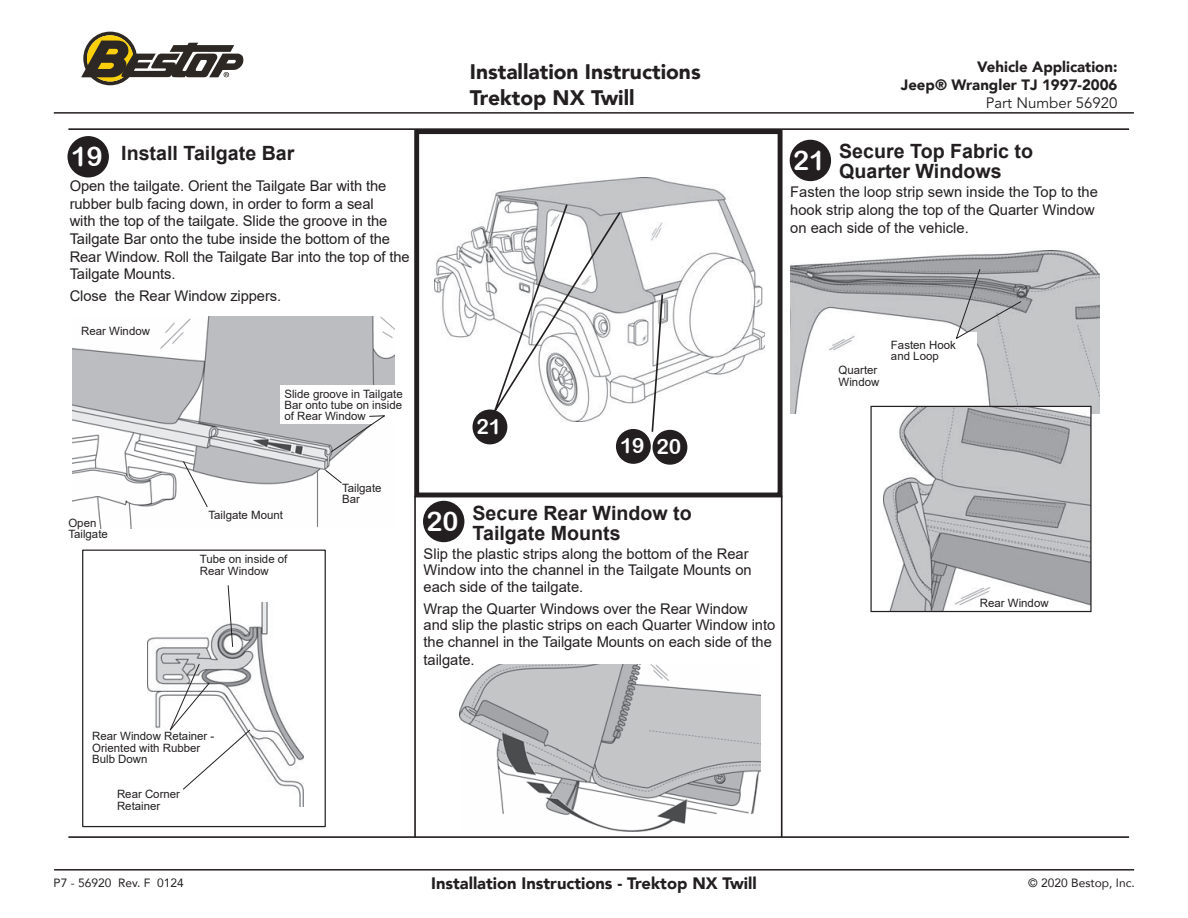
<style>
.page{position:relative;width:1188px;height:918px;background:#fff}
.page>*{position:absolute;margin:0;border:0;box-sizing:border-box;transform-origin:0 0}
.t1{font:27px "Arial Rounded MT Bold";color:#fff}
.t2{font:900 21px/25.2px "Avenir";color:#231f20}
.t3{font:21px "Arial Rounded MT Bold";color:#fff}
.t4{font:700 19.65px/19.6px "Arial";color:#231f20}
.t5{font:900 16.5px "Avenir";color:#231f20}
.t6{font:900 15px/18px "Avenir";color:#231f20;text-align:right}
.t7{font:15px "Avenir";color:#231f20}
.t8{font:14.7px/17.7px "Arial";letter-spacing:-.005em;color:#231f20}
.t9{font:12px "Avenir";color:#231f20}
.t10{font:11.4px/11.4px "Arial";color:#231f20}
</style>
<div class="page">
<hr style="left:54px;top:112px;width:1080px;height:2px;background:#231f20">
<hr style="left:54px;top:869px;width:1080px;height:2px;background:#231f20">
<svg style="left:81px;top:32px;width:163px;height:53px"></svg>
<hr style="left:68px;top:128px;width:1061px;height:2px;background:#231f20">
<hr style="left:68px;top:836px;width:1061px;height:2px;background:#231f20">
<img style="left:73px;top:316px;width:321px;height:212px">
<div style="left:414px;top:129px;width:369px;height:368px;border:5px solid #231f20"></div>
<img style="left:435px;top:178px;width:330px;height:240px">
<hr style="left:414px;top:496px;width:2px;height:341px;background:#231f20">
<hr style="left:781px;top:496px;width:2px;height:341px;background:#231f20">
<img style="left:147px;top:602px;width:156px;height:205px">
<div style="left:136px;top:788px;width:20px;height:26px;background:#fff"></div>
<svg style="left:227px;top:585px;width:7px;height:63px"></svg>
<svg style="left:169px;top:663px;width:82px;height:127px"></svg>
<svg style="left:324px;top:469px;width:19px;height:15px"></svg>
<div style="left:281px;top:386px;width:125px;height:38px;background:#fff"></div>
<svg style="left:182px;top:460px;width:26px;height:48px"></svg>
<svg style="left:330px;top:415px;width:57px;height:38px"></svg>
<div style="left:82px;top:550px;width:244px;height:277px;border:1px solid #231f20"></div>
<img style="left:460px;top:664px;width:301px;height:168px">
<svg style="left:651px;top:293px;width:13px;height:141px"></svg>
<img style="left:790px;top:251px;width:309px;height:163px">
<div style="left:887px;top:332px;width:90px;height:37px;background:#fff"></div>
<div style="left:835px;top:360px;width:47px;height:32px;background:#fff"></div>
<svg style="left:955px;top:268px;width:67px;height:72px;background:#abacaf"></svg>
<div style="left:871px;top:406px;width:220px;height:206px;background:#fff"></div>
<img style="left:884px;top:408px;width:206px;height:202px">
<div style="left:870px;top:406px;width:222px;height:206px;border:1px solid #231f20"></div>
<svg style="left:488px;top:203px;width:134px;height:220px"></svg>
<div style="left:617px;top:430px;width:33px;height:33px;background:#231f20;border-radius:50%"></div>
<div style="left:616px;top:429px;width:35px;height:35px;border:2px solid #231f20;border-radius:50%"></div>
<div style="left:68px;top:137px;width:40px;height:40px;background:#231f20;border-radius:50%"></div>
<div style="left:67px;top:136px;width:42px;height:41px;border:2px solid #231f20;border-radius:50%"></div>
<div style="left:424px;top:502px;width:40px;height:39px;background:#231f20;border-radius:50%"></div>
<div style="left:423px;top:501px;width:41px;height:41px;border:2px solid #231f20;border-radius:50%"></div>
<div style="left:790px;top:141px;width:40px;height:39px;background:#231f20;border-radius:50%"></div>
<div style="left:790px;top:140px;width:41px;height:41px;border:2px solid #231f20;border-radius:50%"></div>
<div style="left:653px;top:431px;width:34px;height:33px;background:#231f20;border-radius:50%"></div>
<div style="left:653px;top:430px;width:34px;height:35px;border:2px solid #231f20;border-radius:50%"></div>
<div style="left:473px;top:410px;width:34px;height:34px;background:#231f20;border-radius:50%"></div>
<div style="left:472px;top:410px;width:35px;height:34px;border:2px solid #231f20;border-radius:50%"></div>
<p class="t1" style="left:71px;top:141px;width:33px">19</p>
<p class="t4" style="left:121px;top:143px;width:175px">Install Tailgate Bar</p>
<p class="t8" style="left:70px;top:177px;width:342px">Open the tailgate. Orient the Tailgate Bar with the rubber bulb facing down, in order to form a seal<br>with the top of the tailgate. Slide the groove in the Tailgate Bar onto the tube inside the bottom of the Rear Window. Roll the Tailgate Bar into the top of the Tailgate Mounts.</p>
<p class="t8" style="left:70px;top:286px;width:213px">Close the Rear Window zippers.</p>
<p class="t10" style="left:81px;top:325px;width:70px">Rear Window</p>
<p class="t10" style="left:284px;top:388px;width:120px;text-align:justify">Slide groove in Tailgate Bar onto tube on inside of Rear Window</p>
<p class="t10" style="left:342px;top:482px;width:41px">Tailgate<br>Bar</p>
<h2 class="t2" style="left:470px;top:59px;width:232px">Installation Instructions<br>Trektop NX Twill</h2>
<p class="t6" style="left:901px;top:58px;width:218px">Vehicle Application:<br>Jeep® Wrangler TJ 1997-2006</p>
<p class="t7" style="left:986px;top:92px;width:133px">Part Number 56920</p>
<p class="t1" style="left:793px;top:144px;width:33px">21</p>
<p class="t4" style="left:839px;top:142px;width:195px">Secure Top Fabric to<br>Quarter Windows</p>
<p class="t8" style="left:790px;top:183px;width:309px">Fasten the loop strip sewn inside the Top to the hook strip along the top of the Quarter Window on each side of the vehicle.</p>
<p class="t3" style="left:477px;top:414px;width:26px">21</p>
<p class="t3" style="left:620px;top:433px;width:26px">19</p>
<p class="t3" style="left:657px;top:434px;width:26px">20</p>
<p class="t10" style="left:839px;top:365px;width:42px">Quarter<br>Window</p>
<p class="t10" style="left:891px;top:339px;width:66px">Fasten Hook and Loop</p>
<p class="t10" style="left:68px;top:517px;width:41px">Open<br>Tailgate</p>
<p class="t10" style="left:208px;top:509px;width:76px">Tailgate Mount</p>
<p class="t4" style="left:473px;top:504px;width:221px">Secure Rear Window to<br>Tailgate Mounts</p>
<p class="t8" style="left:424px;top:546px;width:330px;line-height:16.4px">Slip the plastic strips along the bottom of the Rear<br>Window into the channel in the Tailgate Mounts on each side of the tailgate.</p>
<p class="t8" style="left:424px;top:600px;width:353px;line-height:16.8px">Wrap the Quarter Windows over the Rear Window and slip the plastic strips on each Quarter Window into the channel in the Tailgate Mounts on each side of the tailgate.</p>
<p class="t1" style="left:427px;top:505px;width:33px">20</p>
<p class="t10" style="left:200px;top:554px;width:89px">Tube on inside of<br>Rear Window</p>
<p class="t10" style="left:92px;top:731px;width:124px">Rear Window Retainer -<br>Oriented with Rubber<br>Bulb Down</p>
<p class="t10" style="left:117px;top:788px;width:65px">Rear Corner<br>Retainer</p>
<p class="t10" style="left:980px;top:597px;width:70px">Rear Window</p>
<p class="t9" style="left:54px;top:873px;width:132px">P7 - 56920 Rev. F 0124</p>
<p class="t5" style="left:431px;top:869px;width:327px">Installation Instructions - Trektop NX Twill</p>
<p class="t9" style="left:1028px;top:873px;width:108px">© 2020 Bestop, Inc.</p>
</div>
